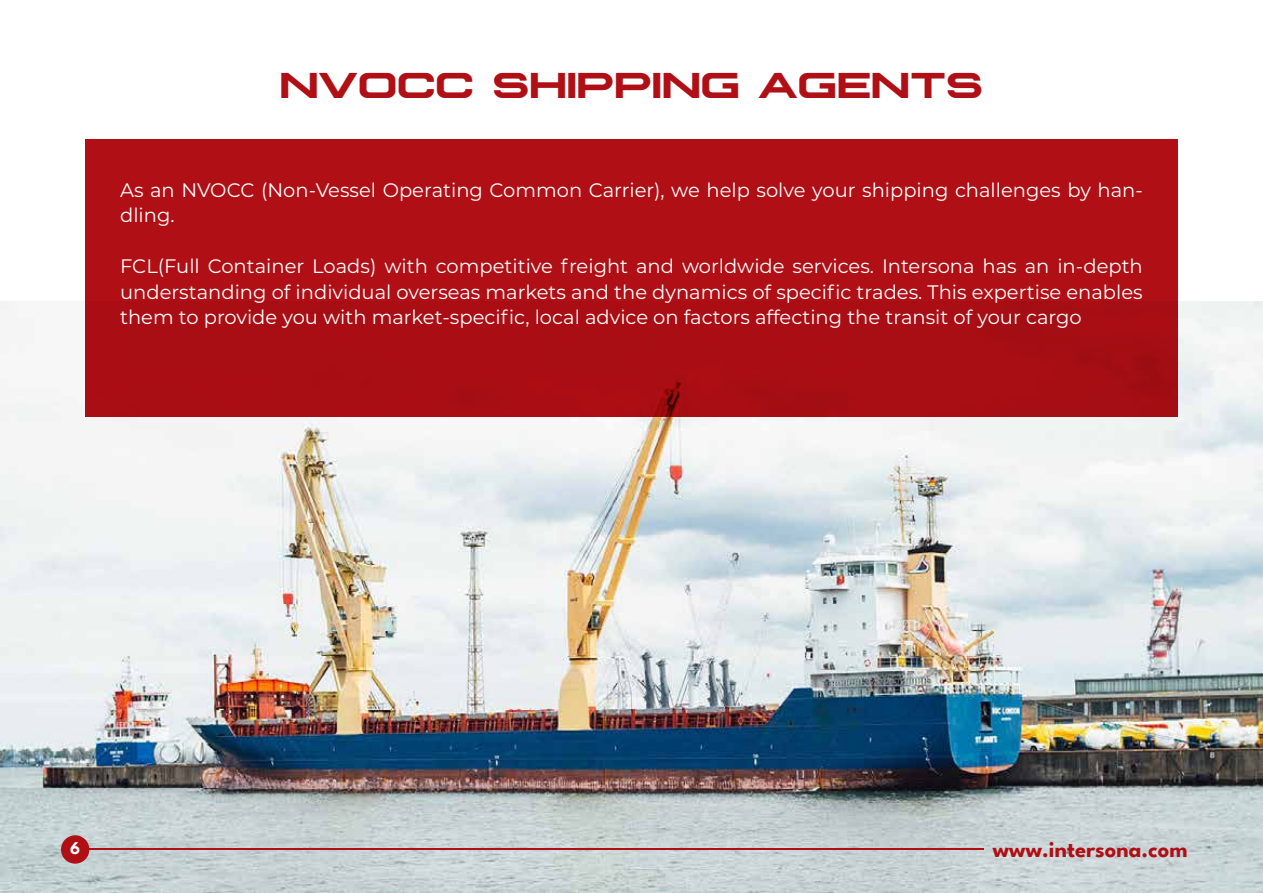
<style>
.page{position:relative;width:1263px;height:893px;background:#fff}
.page>*{position:absolute;margin:0;border:0;box-sizing:border-box;transform-origin:0 0}
.t1{font:700 37.5px "Plateia";color:#b00f15}
.t2{font:700 22.5px "League Spartan";color:#b00f15}
.t3{font:19.5px/25.5px "Montserrat";color:#fff}
.t4{font:700 18px "League Spartan";color:#fff}
</style>
<div class="page">
<img style="left:0;top:301px;width:1263px;height:592px">
<div style="left:85px;top:139px;width:1093px;height:278px;background:#b00f15"></div>
<hr style="left:75px;top:849px;width:908px;height:1px;background:#b00f15">
<div style="left:61px;top:835px;width:28px;height:29px;background:#b00f15;border-radius:50%"></div>
<h1 class="t1" style="left:280px;top:64px;width:705px">NVOCC SHIPPING AGENTS</h1>
<p class="t3" style="left:120px;top:176px;width:1024px">As an NVOCC (Non-Vessel Operating Common Carrier), we help solve your shipping challenges by han&shy;dling.</p>
<p class="t3" style="left:120px;top:253px;width:1024px;text-align:justify">FCL(Full Container Loads) with competitive freight and worldwide services. Intersona has an in-depth understanding of individual overseas markets and the dynamics of specific trades. This expertise enables them to provide you with market-specific, local advice on factors affecting the transit of your cargo</p>
<p class="t4" style="left:70px;top:834px;width:12px">6</p>
<p class="t2" style="left:993px;top:832px;width:196px">www.intersona.com</p>
</div>
